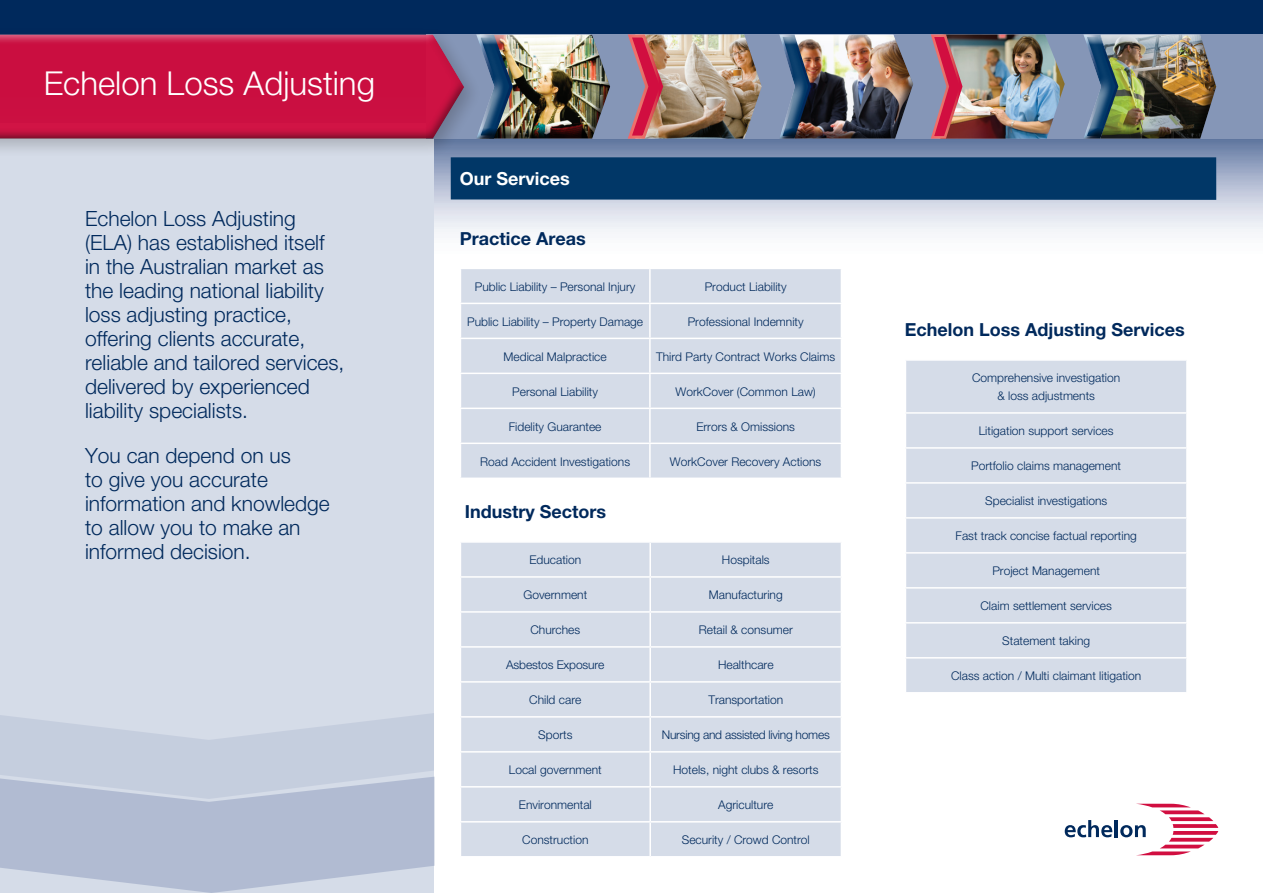
<style>
.page{position:relative;width:1263px;height:893px;background:#fff}
.page>*{position:absolute;margin:0;border:0;box-sizing:border-box;transform-origin:0 0}
.t1{font:300 33px "Helvetica Neue";color:#fff}
.t2{font:300 21px/24px "Helvetica Neue";color:#00295c}
.t3{font:700 18px "Helvetica Neue";color:#00295c}
.t4{font:700 18px "Helvetica Neue";color:#fff}
.t5{font:300 12px/18px "Helvetica Neue";color:#00295c;text-align:center}
.t6{font:300 12px "Helvetica Neue";letter-spacing:-.02em;color:#00295c}
</style>
<div class="page">
<svg style="left:0;top:0;width:1263px;height:232px;background:#627a9c"></svg>
<div style="left:0;top:123px;width:434px;height:770px;background:#d5dce8"></div>
<svg style="left:0;top:713px;width:434px;height:64px"></svg>
<svg style="left:0;top:777px;width:434px;height:116px;fill:#b1bbd2"></svg>
<div style="left:451px;top:157px;width:765px;height:43px;background:#013767"></div>
<div style="left:461px;top:269px;width:380px;height:209px;background:#d5dce8"></div>
<hr style="left:649px;top:269px;width:2px;height:34px;background:#fff">
<hr style="left:460px;top:303px;width:190px;height:1px;background:#fff">
<hr style="left:650px;top:303px;width:192px;height:1px;background:#fff">
<hr style="left:649px;top:304px;width:2px;height:34px;background:#fff">
<hr style="left:460px;top:338px;width:190px;height:1px;background:#fff">
<hr style="left:650px;top:338px;width:192px;height:1px;background:#fff">
<hr style="left:649px;top:339px;width:2px;height:34px;background:#fff">
<hr style="left:460px;top:373px;width:190px;height:1px;background:#fff">
<hr style="left:650px;top:373px;width:192px;height:1px;background:#fff">
<hr style="left:649px;top:374px;width:2px;height:34px;background:#fff">
<hr style="left:460px;top:408px;width:190px;height:1px;background:#fff">
<hr style="left:650px;top:408px;width:192px;height:1px;background:#fff">
<hr style="left:649px;top:409px;width:2px;height:34px;background:#fff">
<hr style="left:460px;top:443px;width:190px;height:1px;background:#fff">
<hr style="left:650px;top:443px;width:192px;height:1px;background:#fff">
<hr style="left:649px;top:444px;width:2px;height:34px;background:#fff">
<div style="left:461px;top:543px;width:380px;height:313px;background:#d5dce8"></div>
<hr style="left:649px;top:543px;width:2px;height:33px;background:#fff">
<hr style="left:460px;top:576px;width:190px;height:2px;background:#fff">
<hr style="left:650px;top:576px;width:192px;height:2px;background:#fff">
<hr style="left:649px;top:578px;width:2px;height:33px;background:#fff">
<hr style="left:460px;top:611px;width:190px;height:2px;background:#fff">
<hr style="left:650px;top:611px;width:192px;height:2px;background:#fff">
<hr style="left:649px;top:613px;width:2px;height:33px;background:#fff">
<hr style="left:460px;top:646px;width:190px;height:2px;background:#fff">
<hr style="left:650px;top:646px;width:192px;height:2px;background:#fff">
<hr style="left:649px;top:648px;width:2px;height:33px;background:#fff">
<hr style="left:460px;top:681px;width:190px;height:2px;background:#fff">
<hr style="left:650px;top:681px;width:192px;height:2px;background:#fff">
<hr style="left:649px;top:683px;width:2px;height:33px;background:#fff">
<hr style="left:460px;top:716px;width:190px;height:2px;background:#fff">
<hr style="left:650px;top:716px;width:192px;height:2px;background:#fff">
<hr style="left:649px;top:718px;width:2px;height:33px;background:#fff">
<hr style="left:460px;top:751px;width:190px;height:2px;background:#fff">
<hr style="left:650px;top:751px;width:192px;height:2px;background:#fff">
<hr style="left:649px;top:753px;width:2px;height:33px;background:#fff">
<hr style="left:460px;top:786px;width:190px;height:2px;background:#fff">
<hr style="left:650px;top:786px;width:192px;height:2px;background:#fff">
<hr style="left:649px;top:788px;width:2px;height:33px;background:#fff">
<hr style="left:460px;top:821px;width:190px;height:1px;background:#fff">
<hr style="left:650px;top:821px;width:192px;height:1px;background:#fff">
<hr style="left:649px;top:822px;width:2px;height:34px;background:#fff">
<div style="left:906px;top:361px;width:280px;height:331px;background:#d5dce8"></div>
<hr style="left:905px;top:412px;width:283px;height:2px;background:#fff">
<hr style="left:905px;top:447px;width:283px;height:2px;background:#fff">
<hr style="left:905px;top:482px;width:283px;height:2px;background:#fff">
<hr style="left:905px;top:517px;width:283px;height:2px;background:#fff">
<hr style="left:905px;top:552px;width:283px;height:2px;background:#fff">
<hr style="left:905px;top:587px;width:283px;height:2px;background:#fff">
<hr style="left:905px;top:622px;width:283px;height:2px;background:#fff">
<hr style="left:905px;top:657px;width:283px;height:2px;background:#fff">
<svg style="left:1065px;top:820px;width:47px;height:17px"></svg>
<hr style="left:1115px;top:820px;width:3px;height:17px;background:#00295c">
<svg style="left:1120px;top:804px;width:98px;height:51px"></svg>
<div style="left:426px;top:34px;width:837px;height:105px;background:#8596b7"></div>
<img style="left:964px;top:34px;width:101px;height:105px">
<svg style="left:929px;top:33px;width:35px;height:107px"></svg>
<div style="left:777px;top:34px;width:136px;height:106px;background:#231f20;opacity:.75"></div>
<img style="left:665px;top:34px;width:97px;height:105px">
<svg style="left:626px;top:32px;width:39px;height:108px"></svg>
<div style="left:1081px;top:34px;width:135px;height:106px;background:#231f20;opacity:.75"></div>
<div style="left:474px;top:32px;width:138px;height:108px;background:#231f20;opacity:.75"></div>
<div style="left:0;top:26px;width:483px;height:133px;background:#231f20;opacity:.25"></div>
<div style="left:0;top:32px;width:465px;height:108px;background:#231f20;opacity:.75"></div>
<h1 class="t1" style="left:44px;top:63px;width:333px">Echelon Loss Adjusting</h1>
<p class="t2" style="left:85px;top:206px;width:261px">Echelon Loss Adjusting (ELA) has established itself in the Australian market as the leading national liability loss adjusting practice, offering clients accurate, reliable and tailored services, delivered by experienced liability specialists.</p>
<h2 class="t2" style="left:85px;top:443px;width:246px">You can depend on us<br>to give you accurate information and knowledge to allow you to make an informed decision.</h2>
<h3 class="t4" style="left:460px;top:168px;width:112px">Our Services</h3>
<h3 class="t3" style="left:460px;top:227px;width:127px">Practice Areas</h3>
<p class="t5" style="left:475px;top:277px;width:162px">Public Liability – Personal Injury</p>
<p class="t5" style="left:705px;top:277px;width:84px">Product Liability</p>
<p class="t5" style="left:467px;top:312px;width:178px">Public Liability – Property Damage</p>
<p class="t5" style="left:688px;top:312px;width:118px">Professional Indemnity</p>
<p class="t5" style="left:504px;top:347px;width:105px">Medical Malpractice</p>
<p class="t5" style="left:656px;top:347px;width:180px">Third Party Contract Works Claims</p>
<p class="t5" style="left:512px;top:382px;width:87px">Personal Liability</p>
<p class="t5" style="left:675px;top:382px;width:142px">WorkCover (Common Law)</p>
<p class="t5" style="left:509px;top:417px;width:94px">Fidelity Guarantee</p>
<p class="t5" style="left:696px;top:417px;width:100px">Errors &amp; Omissions</p>
<p class="t5" style="left:480px;top:452px;width:151px">Road Accident Investigations</p>
<p class="t5" style="left:670px;top:452px;width:153px">WorkCover Recovery Actions</p>
<h3 class="t3" style="left:465px;top:501px;width:143px">Industry Sectors</h3>
<p class="t5" style="left:529px;top:551px;width:53px">Education</p>
<p class="t5" style="left:722px;top:551px;width:49px">Hospitals</p>
<p class="t5" style="left:523px;top:586px;width:65px">Government</p>
<p class="t5" style="left:709px;top:586px;width:75px">Manufacturing</p>
<p class="t5" style="left:530px;top:621px;width:51px">Churches</p>
<p class="t5" style="left:699px;top:621px;width:96px">Retail &amp; consumer</p>
<p class="t5" style="left:506px;top:656px;width:100px">Asbestos Exposure</p>
<p class="t5" style="left:718px;top:656px;width:57px">Healthcare</p>
<p class="t5" style="left:529px;top:691px;width:54px">Child care</p>
<p class="t5" style="left:708px;top:691px;width:76px">Transportation</p>
<p class="t5" style="left:538px;top:725px;width:36px">Sports</p>
<p class="t6" style="left:662px;top:727px;width:169px">Nursing and assisted living homes</p>
<p class="t5" style="left:509px;top:760px;width:94px">Local government</p>
<p class="t5" style="left:673px;top:760px;width:147px">Hotels, night clubs &amp; resorts</p>
<p class="t5" style="left:519px;top:795px;width:74px">Environmental</p>
<p class="t5" style="left:718px;top:795px;width:57px">Agriculture</p>
<p class="t5" style="left:522px;top:830px;width:68px">Construction</p>
<p class="t5" style="left:682px;top:830px;width:130px">Security / Crowd Control</p>
<h3 class="t3" style="left:905px;top:319px;width:282px">Echelon Loss Adjusting Services</h3>
<p class="t5" style="left:972px;top:369px;width:150px">Comprehensive investigation &amp; loss adjustments</p>
<p class="t5" style="left:979px;top:422px;width:136px">Litigation support services</p>
<p class="t5" style="left:971px;top:457px;width:151px">Portfolio claims management</p>
<p class="t5" style="left:985px;top:492px;width:124px">Specialist investigations</p>
<p class="t5" style="left:956px;top:527px;width:183px">Fast track concise factual reporting</p>
<p class="t5" style="left:992px;top:562px;width:109px">Project Management</p>
<p class="t5" style="left:980px;top:596px;width:133px">Claim settlement services</p>
<p class="t5" style="left:1002px;top:631px;width:89px">Statement taking</p>
<p class="t5" style="left:951px;top:666px;width:192px">Class action / Multi claimant litigation</p>
</div>
